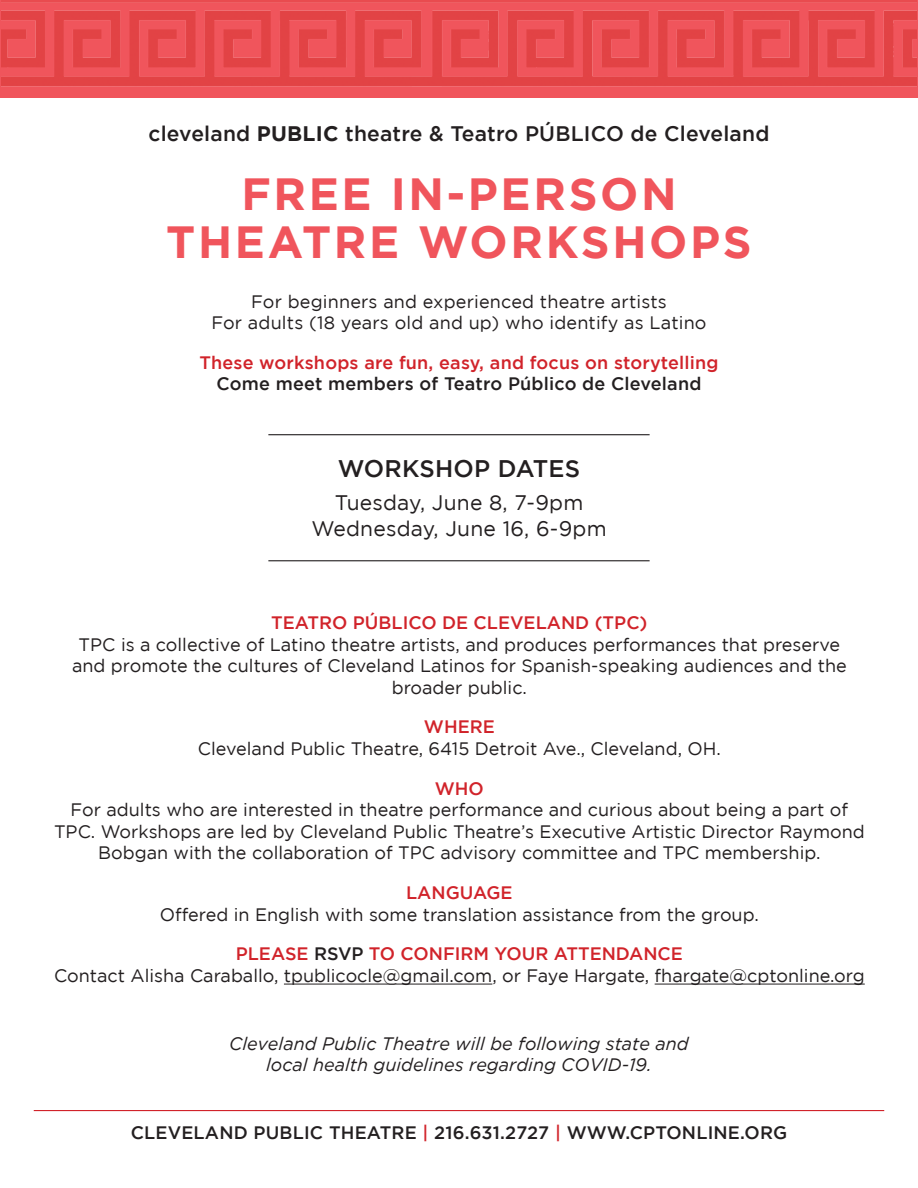
<style>
.page{position:relative;width:918px;height:1188px;background:#fff}
.page>*{position:absolute;margin:0;border:0;box-sizing:border-box;transform-origin:0 0}
.t1{font:700 45px "Gotham";letter-spacing:.06em;color:#f0555c}
.t2{font:500 24px "Gotham";letter-spacing:.01em;color:#231f20}
.t3{font:500 21px "Gotham";letter-spacing:.01em;color:#231f20}
.t4{font:21px "Gotham";letter-spacing:.01em;color:#231f20}
.t5{font:18px/21.6px "Gotham";color:#231f20;text-align:center}
.t6{font:500 18px "Gotham";color:#d1232a}
.t7{font:500 18px "Gotham";letter-spacing:.01em;color:#231f20}
.t8{font:italic 18px/21.6px "Gotham";color:#231f20;text-align:center}
.s1{font-weight:700}
.s2{color:#231f20}
.s3{color:#d1232a}
</style>
<div class="page">
<img style="left:2px;top:0;width:914px;height:98px">
<hr style="left:268px;top:434px;width:382px;height:1px;background:#231f20">
<hr style="left:268px;top:560px;width:382px;height:1px;background:#231f20">
<hr style="left:284px;top:984px;width:208px;height:1px;background:#231f20">
<hr style="left:655px;top:984px;width:210px;height:1px;background:#231f20">
<hr style="left:34px;top:1110px;width:850px;height:1px;background:#d1232a">
<p class="t3" style="left:149px;top:122px;width:622px">cleveland <span class="s1">PUBLIC</span> theatre &amp; Teatro PÚBLICO de Cleveland</p>
<p class="t1" style="left:241px;top:168px;width:437px">FREE IN-PERSON</p>
<p class="t1" style="left:166px;top:216px;width:587px">THEATRE WORKSHOPS</p>
<p class="t5" style="left:251px;top:290px;width:417px">For beginners and experienced theatre artists</p>
<p class="t5" style="left:211px;top:312px;width:497px">For adults (18 years old and up) who identify as Latino</p>
<p class="t6" style="left:199px;top:352px;width:521px">These workshops are fun, easy, and focus on storytelling</p>
<p class="t7" style="left:217px;top:374px;width:486px">Come meet members of Teatro Público de Cleveland</p>
<p class="t2" style="left:338px;top:455px;width:244px">WORKSHOP DATES</p>
<p class="t4" style="left:335px;top:491px;width:250px">Tuesday, June 8, 7-9pm</p>
<p class="t4" style="left:311px;top:517px;width:297px">Wednesday, June 16, 6-9pm</p>
<p class="t6" style="left:271px;top:612px;width:378px">TEATRO PÚBLICO DE CLEVELAND (TPC)</p>
<p class="t5" style="left:72px;top:633px;width:776px">TPC is a collective of Latino theatre artists, and produces performances that preserve and promote the cultures of Cleveland Latinos for Spanish-speaking audiences and the broader public.</p>
<p class="t6" style="left:424px;top:717px;width:72px">WHERE</p>
<p class="t5" style="left:198px;top:738px;width:524px">Cleveland Public Theatre, 6415 Detroit Ave., Cleveland, OH.</p>
<p class="t6" style="left:435px;top:778px;width:51px">WHO</p>
<p class="t5" style="left:54px;top:799px;width:812px">For adults who are interested in theatre performance and curious about being a part of<br>TPC. Workshops are led by Cleveland Public Theatre’s Executive Artistic Director Raymond<br>Bobgan with the collaboration of TPC advisory committee and TPC membership.</p>
<p class="t6" style="left:406px;top:882px;width:108px">LANGUAGE</p>
<p class="t5" style="left:160px;top:903px;width:600px">Offered in English with some translation assistance from the group.</p>
<p class="t6" style="left:236px;top:944px;width:449px">PLEASE <span class="s2">RSVP</span> TO CONFIRM YOUR ATTENDANCE</p>
<p class="t5" style="left:54px;top:964px;width:812px">Contact Alisha Caraballo, tpublicocle@gmail.com, or Faye Hargate, fhargate@cptonline.org</p>
<p class="t8" style="left:229px;top:1032px;width:461px">Cleveland Public Theatre will be following state and local health guidelines regarding COVID-19.</p>
<p class="t7" style="left:131px;top:1123px;width:658px">CLEVELAND PUBLIC THEATRE <span class="s3">|</span> 216.631.2727 <span class="s3">|</span> WWW.CPTONLINE.ORG</p>
</div>
